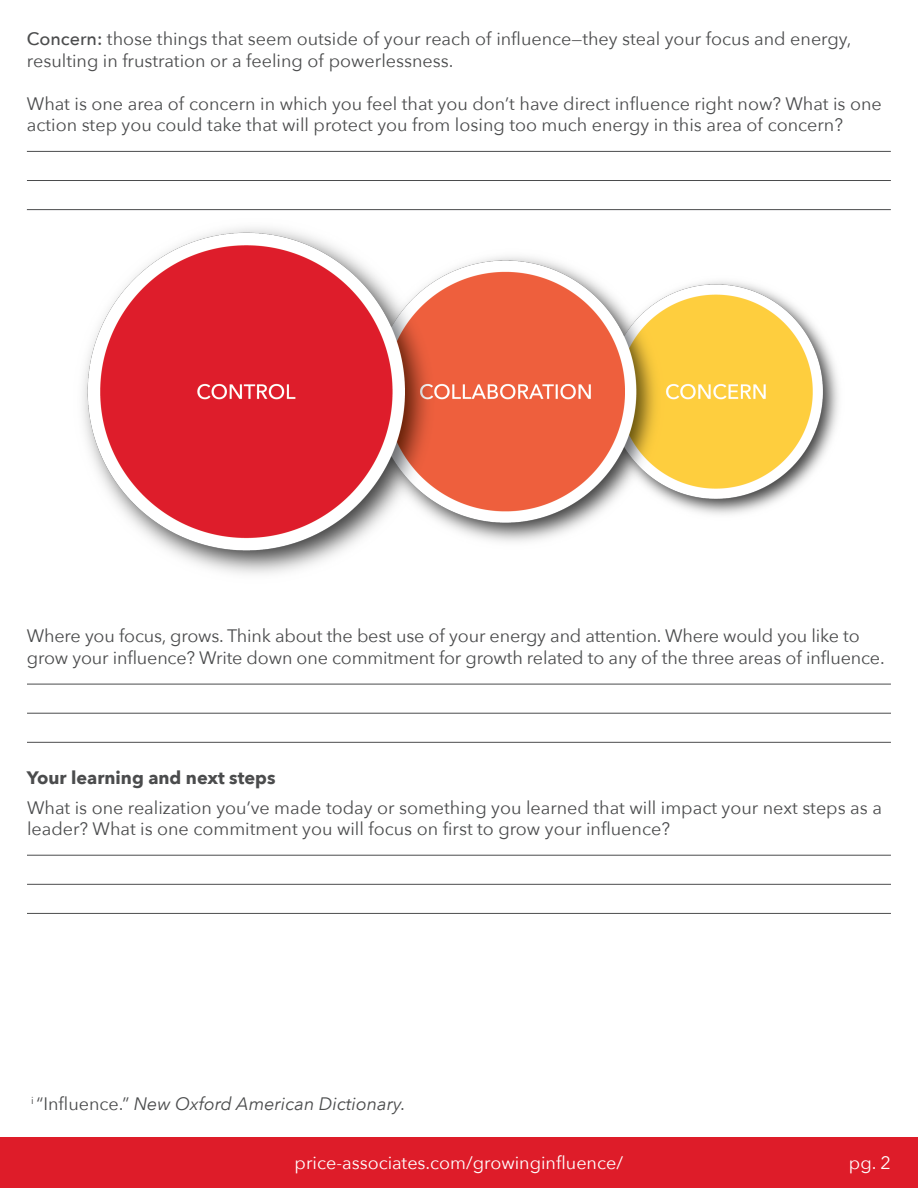
<style>
.page{position:relative;width:918px;height:1188px;background:#fff}
.page>*{position:absolute;margin:0;border:0;box-sizing:border-box;transform-origin:0 0}
.t1{font:18px/21.6px "Avenir Next";color:#4b4c4d}
.t2{font:18px "Avenir Next";color:#fff}
.t3{font:italic 18px "Avenir Next";color:#4b4c4d}
.t4{font:700 18px "Avenir Next";color:#4b4c4d}
.s1{font-weight:500}
.s2{font-style:normal}
</style>
<div class="page">
<hr style="left:27px;top:151px;width:864px;height:1px;background:#4b4c4d">
<hr style="left:27px;top:180px;width:864px;height:1px;background:#4b4c4d">
<hr style="left:27px;top:209px;width:864px;height:1px;background:#4b4c4d">
<hr style="left:27px;top:855px;width:864px;height:1px;background:#4b4c4d">
<hr style="left:27px;top:884px;width:864px;height:1px;background:#4b4c4d">
<hr style="left:27px;top:913px;width:864px;height:1px;background:#4b4c4d">
<hr style="left:27px;top:684px;width:864px;height:1px;background:#4b4c4d">
<hr style="left:27px;top:713px;width:864px;height:1px;background:#4b4c4d">
<hr style="left:27px;top:742px;width:864px;height:1px;background:#4b4c4d">
<img style="left:82px;top:227px;width:757px;height:347px">
<div style="left:0;top:1137px;width:918px;height:51px;background:#de1c29"></div>
<p class="t1" style="left:27px;top:27px;width:826px"><span class="s1">Concern:</span> those things that seem outside of your reach of influence—they steal your focus and energy, resulting in frustration or a feeling of powerlessness.</p>
<p class="t1" style="left:27px;top:92px;width:856px">What is one area of concern in which you feel that you don’t have direct influence right now? What is one action step you could take that will protect you from losing too much energy in this area of concern?</p>
<p class="t1" style="left:27px;top:624px;width:859px">Where you focus, grows. Think about the best use of your energy and attention. Where would you like to grow your influence? Write down one commitment for growth related to any of the three areas of influence.</p>
<p class="t4" style="left:27px;top:762px;width:250px">Your learning and next steps</p>
<p class="t1" style="left:27px;top:796px;width:856px">What is one realization you’ve made today or something you learned that will impact your next steps as a leader? What is one commitment you will focus on first to grow your influence?</p>
<p class="t3" style="left:31px;top:1089px;width:376px"><sup>i</sup> <span class="s2">“Influence.”</span> New Oxford American Dictionary.</p>
<p class="t2" style="left:295px;top:1147px;width:330px">price-associates.com/growinginfluence/</p>
<p class="t2" style="left:849px;top:1147px;width:43px">pg. 2</p>
</div>
